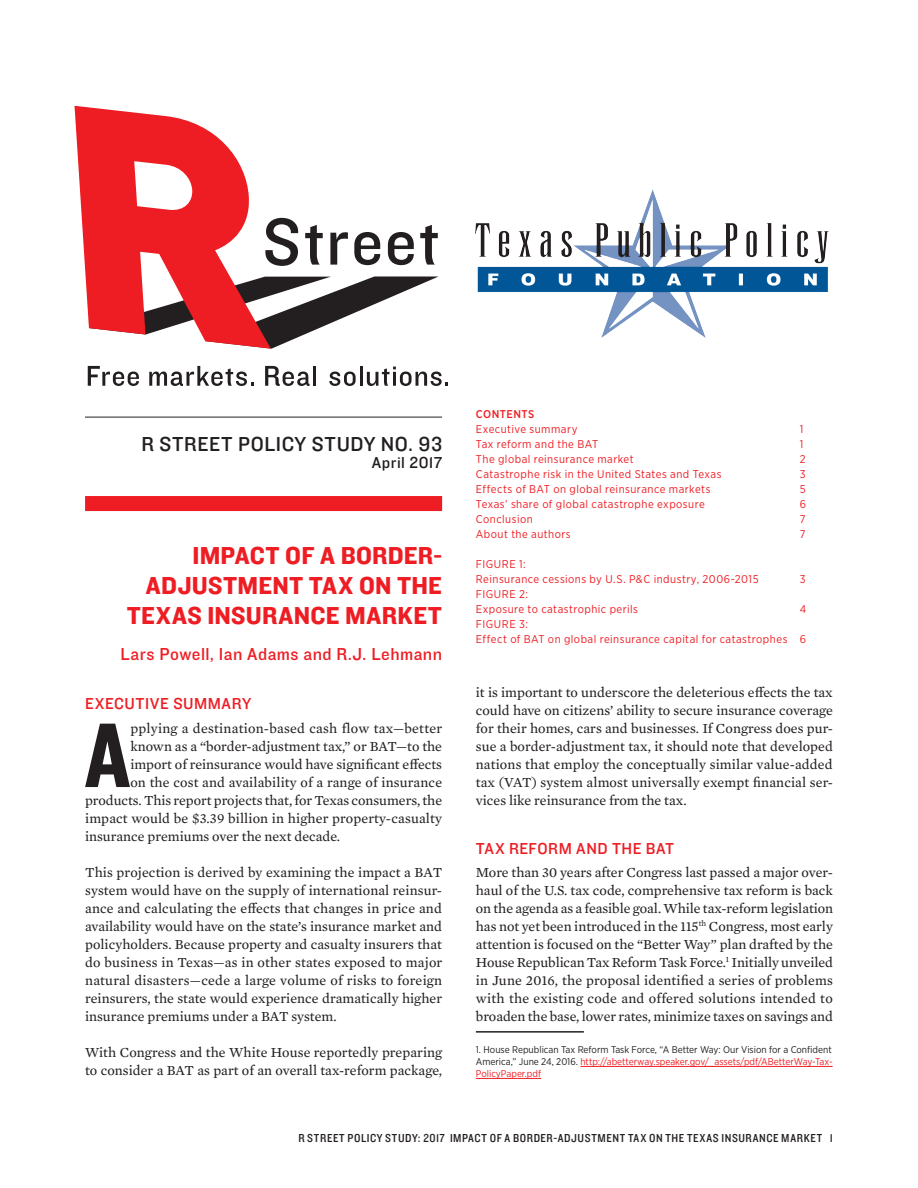
<style>
.page{position:relative;width:918px;height:1188px;background:#fff}
.page>*{position:absolute;margin:0;border:0;box-sizing:border-box;transform-origin:0 0}
.firstbody{font:95.25px "Knockout HTF50 Welterweight";color:#231f20}
.bröd{font:25.5px/30px "Knockout HTF51 Middleweight";letter-spacing:.01em;color:#ee1d23;text-align:right}
.mellanrubrik{font:21px "Knockout HTF31 Junior Middlewt";letter-spacing:.03em;color:#231f20}
.bröd-2{font:18px "Knockout HTF31 Junior Middlewt";letter-spacing:.025em;color:#ee1d23}
.mellanrubrik-2{font:16.5px "Knockout HTF31 Junior Middlewt";letter-spacing:.035em;color:#ee1d23}
.mellanrubrik-3{font:16.5px "Knockout HTF31 Junior Middlewt";letter-spacing:.03em;color:#231f20}
.bröd-3{font:14.1px/18px "Mercury Text G2";color:#231f20;text-align:justify}
.firstbody-2{font:14.1px "Mercury Text G2";color:#231f20}
.firstbody-3{font:14.1px "Mercury Text G2";letter-spacing:.02em;color:#231f20}
.mellanrubrik-4{font:12px "Knockout HTF30 Junior Welterwt";letter-spacing:.05em;color:#231f20}
.bröd-4{font:11.25px "Gotham Narrow";letter-spacing:.04em;color:#ee1d23}
.bröd-5{font:500 11.25px "Gotham Narrow";letter-spacing:.04em;color:#ee1d23}
.notes{font:9.75px/12px "Gotham Narrow";color:#231f20;text-align:justify}
.s1{color:#ee1d23}
</style>
<div class="page">
<hr style="left:85px;top:417px;width:357px;height:1px;background:#231f20">
<div style="left:85px;top:496px;width:357px;height:15px;background:#ee1d23"></div>
<hr style="left:476px;top:1031px;width:108px;height:2px;background:#231f20">
<hr style="left:580px;top:1066px;width:253px;height:1px;background:#ee1d23">
<hr style="left:476px;top:1078px;width:65px;height:1px;background:#ee1d23">
<img style="left:476px;top:189px;width:352px;height:148px">
<svg style="left:271px;top:276px;width:168px;height:73px"></svg>
<svg style="left:271px;top:218px;width:27px;height:48px"></svg>
<svg style="left:305px;top:225px;width:18px;height:40px"></svg>
<svg style="left:330px;top:232px;width:18px;height:33px"></svg>
<svg style="left:354px;top:232px;width:26px;height:33px"></svg>
<svg style="left:388px;top:232px;width:26px;height:33px"></svg>
<svg style="left:420px;top:225px;width:18px;height:40px"></svg>
<svg style="left:75px;top:106px;width:196px;height:243px;fill:#ee1d23"></svg>
<svg style="left:88px;top:366px;width:51px;height:20px"></svg>
<svg style="left:149px;top:366px;width:105px;height:20px"></svg>
<svg style="left:265px;top:366px;width:45px;height:20px"></svg>
<hr style="left:313px;top:366px;width:3px;height:20px;background:#231f20">
<hr style="left:360px;top:366px;width:3px;height:20px;background:#231f20">
<svg style="left:367px;top:367px;width:81px;height:19px"></svg>
<svg style="left:329px;top:372px;width:27px;height:14px"></svg>
<p class="mellanrubrik" style="left:141px;top:433px;width:302px">R STREET POLICY STUDY NO. 93</p>
<p class="mellanrubrik-3" style="left:372px;top:453px;width:72px">April 2017</p>
<p class="bröd" style="left:127px;top:541px;width:317px">IMPACT OF A BORDER-<br>ADJUSTMENT TAX ON THE<br>TEXAS INSURANCE MARKET</p>
<p class="bröd-2" style="left:120px;top:644px;width:323px">Lars Powell, Ian Adams and R.J. Lehmann</p>
<p class="mellanrubrik-2" style="left:85px;top:695px;width:168px">EXECUTIVE SUMMARY</p>
<p class="firstbody" style="left:85px;top:706px;width:47px">A</p>
<p class="firstbody-3" style="left:130px;top:718px;width:313px">pplying a destination-based cash flow tax—better</p>
<p class="firstbody-2" style="left:130px;top:736px;width:313px">known as a “border-adjustment tax,” or BAT—to the</p>
<p class="firstbody-2" style="left:130px;top:754px;width:313px">import of reinsurance would have significant effects</p>
<p class="firstbody-2" style="left:130px;top:772px;width:313px">on the cost and availability of a range of insurance</p>
<p class="firstbody-2" style="left:85px;top:790px;width:359px">products. This report projects that, for Texas consumers, the</p>
<p class="firstbody-2" style="left:85px;top:808px;width:358px">impact would be $3.39 billion in higher property-casualty</p>
<p class="firstbody-2" style="left:85px;top:826px;width:257px">insurance premiums over the next decade.</p>
<p class="bröd-3" style="left:85px;top:863px;width:359px">This projection is derived by examining the impact a BAT system would have on the supply of international reinsur&shy;ance and calculating the effects that changes in price and availability would have on the state’s insurance market and policyholders. Because property and casualty insurers that do business in Texas—as in other states exposed to major natural disasters—cede a large volume of risks to foreign reinsurers, the state would experience dramatically higher insurance premiums under a BAT system.</p>
<p class="bröd-3" style="left:85px;top:1043px;width:359px">With Congress and the White House reportedly preparing to consider a BAT as part of an overall tax-reform package,</p>
<p class="bröd-5" style="left:476px;top:407px;width:60px">CONTENTS</p>
<p class="bröd-4" style="left:476px;top:422px;width:103px">Executive summary</p>
<p class="bröd-4" style="left:800px;top:422px;width:5px">1</p>
<p class="bröd-4" style="left:476px;top:437px;width:124px">Tax reform and the BAT</p>
<p class="bröd-4" style="left:800px;top:437px;width:5px">1</p>
<p class="bröd-4" style="left:476px;top:452px;width:159px">The global reinsurance market</p>
<p class="bröd-4" style="left:800px;top:452px;width:7px">2</p>
<p class="bröd-4" style="left:476px;top:467px;width:247px">Catastrophe risk in the United States and Texas</p>
<p class="bröd-4" style="left:800px;top:467px;width:7px">3</p>
<p class="bröd-4" style="left:476px;top:482px;width:236px">Effects of BAT on global reinsurance markets</p>
<p class="bröd-4" style="left:800px;top:482px;width:7px">5</p>
<p class="bröd-4" style="left:476px;top:497px;width:230px">Texas’ share of global catastrophe exposure</p>
<p class="bröd-4" style="left:800px;top:497px;width:8px">6</p>
<p class="bröd-4" style="left:476px;top:512px;width:58px">Conclusion</p>
<p class="bröd-4" style="left:800px;top:512px;width:7px">7</p>
<p class="bröd-4" style="left:476px;top:527px;width:96px">About the authors</p>
<p class="bröd-4" style="left:800px;top:527px;width:7px">7</p>
<p class="bröd-4" style="left:476px;top:557px;width:51px">FIGURE 1:</p>
<p class="bröd-4" style="left:476px;top:572px;width:284px">Reinsurance cessions by U.S. P&amp;C industry, 2006-2015</p>
<p class="bröd-4" style="left:800px;top:572px;width:7px">3</p>
<p class="bröd-4" style="left:476px;top:587px;width:54px">FIGURE 2:</p>
<p class="bröd-4" style="left:476px;top:602px;width:164px">Exposure to catastrophic perils</p>
<p class="bröd-4" style="left:800px;top:602px;width:8px">4</p>
<p class="bröd-4" style="left:476px;top:617px;width:54px">FIGURE 3:</p>
<p class="bröd-4" style="left:476px;top:632px;width:332px">Effect of BAT on global reinsurance capital for catastrophes 6</p>
<p class="bröd-3" style="left:476px;top:683px;width:359px">it is important to underscore the deleterious effects the tax could have on citizens’ ability to secure insurance coverage for their homes, cars and businesses. If Congress does pur&shy;sue a border-adjustment tax, it should note that developed nations that employ the conceptually similar value-added tax (VAT) system almost universally exempt financial ser&shy;vices like reinsurance from the tax.</p>
<p class="mellanrubrik-2" style="left:476px;top:840px;width:200px">TAX REFORM AND THE BAT</p>
<p class="bröd-3" style="left:476px;top:863px;width:359px">More than 30 years after Congress last passed a major over&shy;haul of the U.S. tax code, comprehensive tax reform is back on the agenda as a feasible goal. While tax-reform legislation has not yet been introduced in the 115<sup>th</sup> Congress, most early attention is focused on the “Better Way” plan drafted by the House Republican Tax Reform Task Force.<sup>1</sup> Initially unveiled in June 2016, the proposal identified a series of problems with the existing code and offered solutions intended to broaden the base, lower rates, minimize taxes on savings and</p>
<p class="notes" style="left:476px;top:1044px;width:358px">1. House Republican Tax Reform Task Force, “A Better Way: Our Vision for a Confident America,” June 24, 2016. <span class="s1">http://abetterway.speaker.gov/_assets/pdf/ABetterWay-Tax-PolicyPaper.pdf</span></p>
<p class="mellanrubrik-4" style="left:298px;top:1132px;width:536px">R STREET POLICY STUDY: 2017 IMPACT OF A BORDER-ADJUSTMENT TAX ON THE TEXAS INSURANCE MARKET 1</p>
</div>
